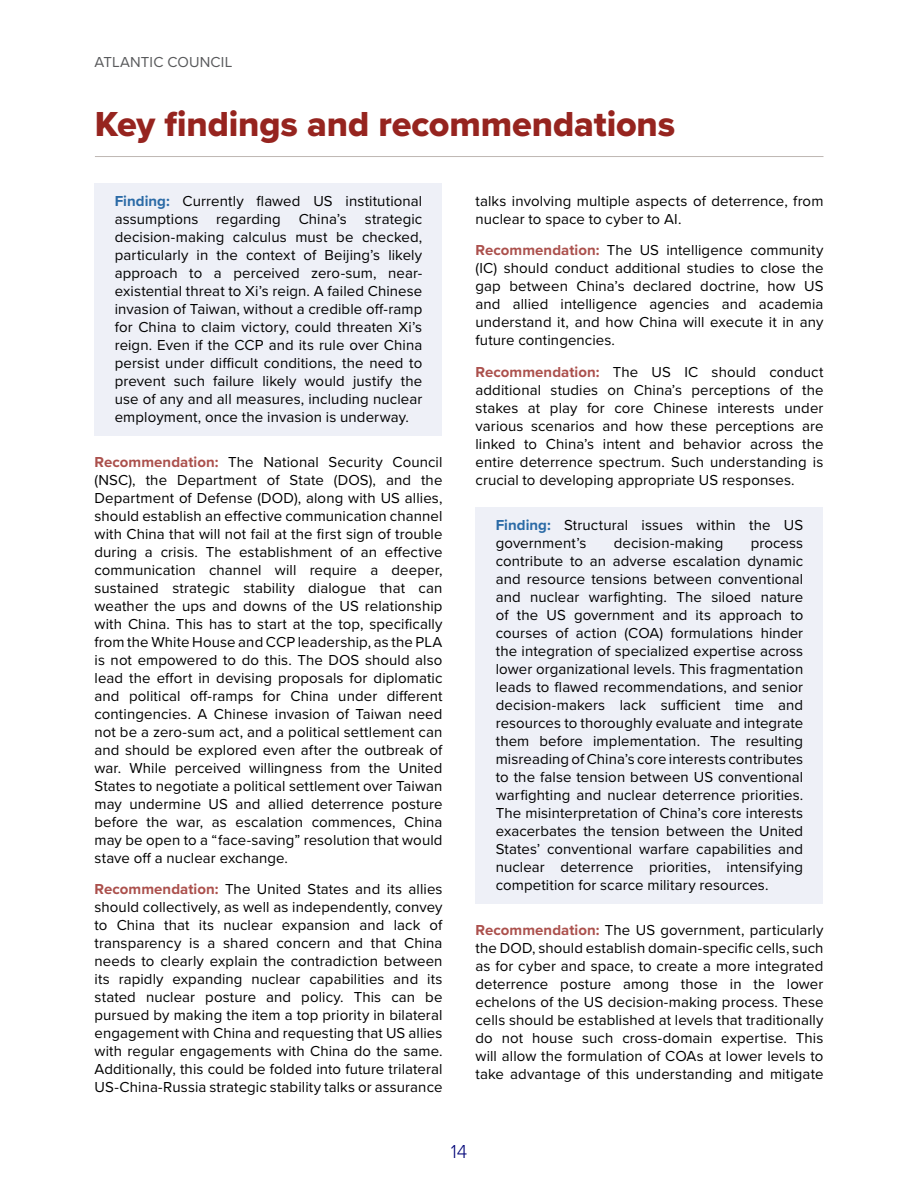
<style>
.page{position:relative;width:918px;height:1188px;background:#fff}
.page>*{position:absolute;margin:0;border:0;box-sizing:border-box;transform-origin:0 0}
.t1{font:36px "Proxima Nova Extrabld";letter-spacing:-.005em;color:#96241f}
.t2{font:300 19.5px "Proxima Nova";color:#000478}
.t3{font:15px/18px "Proxima Nova";letter-spacing:.005em;color:#000;text-align:justify}
.t4{font:15px "Proxima Nova";letter-spacing:.01em;color:#58595b}
.s1{font-weight:700;color:#2a6aa6}
.s2{font-weight:700;color:#ab504c}
</style>
<div class="page">
<div style="left:94px;top:183px;width:348px;height:253px;background:#eef0f7"></div>
<div style="left:476px;top:507px;width:348px;height:397px;background:#eef0f7"></div>
<hr style="left:95px;top:156px;width:728px;height:1px;background:#beb7b3">
<p class="t4" style="left:94px;top:51px;width:139px">ATLANTIC COUNCIL</p>
<h1 class="t1" style="left:95px;top:97px;width:582px">Key findings and recommendations</h1>
<p class="t3" style="left:115px;top:191px;width:309px"><span class="s1">Finding:</span> Currently flawed US institutional assumptions regarding China’s strategic decision-making calculus must be checked, particularly in the context of Beijing’s likely approach to a perceived zero-sum, near&shy;existential threat to Xi’s reign. A failed Chinese invasion of Taiwan, without a credible off-ramp for China to claim victory, could threaten Xi’s reign. Even if the CCP and its rule over China persist under difficult conditions, the need to prevent such failure likely would justify the use of any and all measures, including nuclear employment, once the invasion is underway.</p>
<p class="t3" style="left:95px;top:452px;width:350px"><span class="s2">Recommendation:</span> The National Security Council (NSC), the Department of State (DOS), and the Department of Defense (DOD), along with US allies, should establish an effective communication channel with China that will not fail at the first sign of trouble during a crisis. The establishment of an effective communication channel will require a deeper, sustained strategic stability dialogue that can weather the ups and downs of the US relationship with China. This has to start at the top, specifically from the White House and CCP leadership, as the PLA is not empowered to do this. The DOS should also lead the effort in devising proposals for diplomatic and political off-ramps for China under different contingencies. A Chinese invasion of Taiwan need not be a zero-sum act, and a political settlement can and should be explored even after the outbreak of war. While perceived willingness from the United States to negotiate a political settlement over Taiwan may undermine US and allied deterrence posture before the war, as escalation commences, China may be open to a “face-saving” resolution that would stave off a nuclear exchange.</p>
<p class="t3" style="left:95px;top:880px;width:350px"><span class="s2">Recommendation:</span> The United States and its allies should collectively, as well as independently, convey to China that its nuclear expansion and lack of transparency is a shared concern and that China needs to clearly explain the contradiction between its rapidly expanding nuclear capabilities and its stated nuclear posture and policy. This can be pursued by making the item a top priority in bilateral engagement with China and requesting that US allies with regular engagements with China do the same.<br>Additionally, this could be folded into future trilateral US-China-Russia strategic stability talks or assurance</p>
<p class="t3" style="left:476px;top:191px;width:349px">talks involving multiple aspects of deterrence, from nuclear to space to cyber to AI.</p>
<p class="t3" style="left:476px;top:241px;width:350px"><span class="s2">Recommendation:</span> The US intelligence community (IC) should conduct additional studies to close the gap between China’s declared doctrine, how US and allied intelligence agencies and academia understand it, and how China will execute it in any future contingencies.</p>
<p class="t3" style="left:476px;top:362px;width:350px"><span class="s2">Recommendation:</span> The US IC should conduct additional studies on China’s perceptions of the stakes at play for core Chinese interests under various scenarios and how these perceptions are linked to China’s intent and behavior across the entire deterrence spectrum. Such understanding is crucial to developing appropriate US responses.</p>
<p class="t3" style="left:496px;top:515px;width:309px"><span class="s1">Finding:</span> Structural issues within the US government’s</p>
<p class="t3" style="left:614px;top:533px;width:111px">decision-making</p>
<p class="t3" style="left:496px;top:533px;width:309px;text-indent:255px">process contribute to an adverse escalation dynamic and resource tensions between conventional and nuclear warfighting. The siloed nature of the US government and its approach to courses of action (COA) formulations hinder the integration of specialized expertise across lower organizational levels. This fragmentation leads to flawed recommendations, and senior decision-makers lack sufficient time and resources to thoroughly evaluate and integrate them before implementation. The resulting misreading of China’s core interests contributes to the false tension between US conventional warfighting and nuclear deterrence priorities.<br>The misinterpretation of China’s core interests exacerbates the tension between the United States’ conventional warfare capabilities and nuclear deterrence priorities, intensifying competition for scarce military resources.</p>
<p class="t3" style="left:476px;top:920px;width:350px"><span class="s2">Recommendation:</span> The US government, particularly the DOD, should establish domain-specific cells, such as for cyber and space, to create a more integrated deterrence posture among those in the lower echelons of the US decision-making process. These cells should be established at levels that traditionally do not house such cross-domain expertise. This will allow the formulation of COAs at lower levels to take advantage of this understanding and mitigate</p>
<h2 class="t2" style="left:451px;top:1137px;width:18px">14</h2>
</div>
